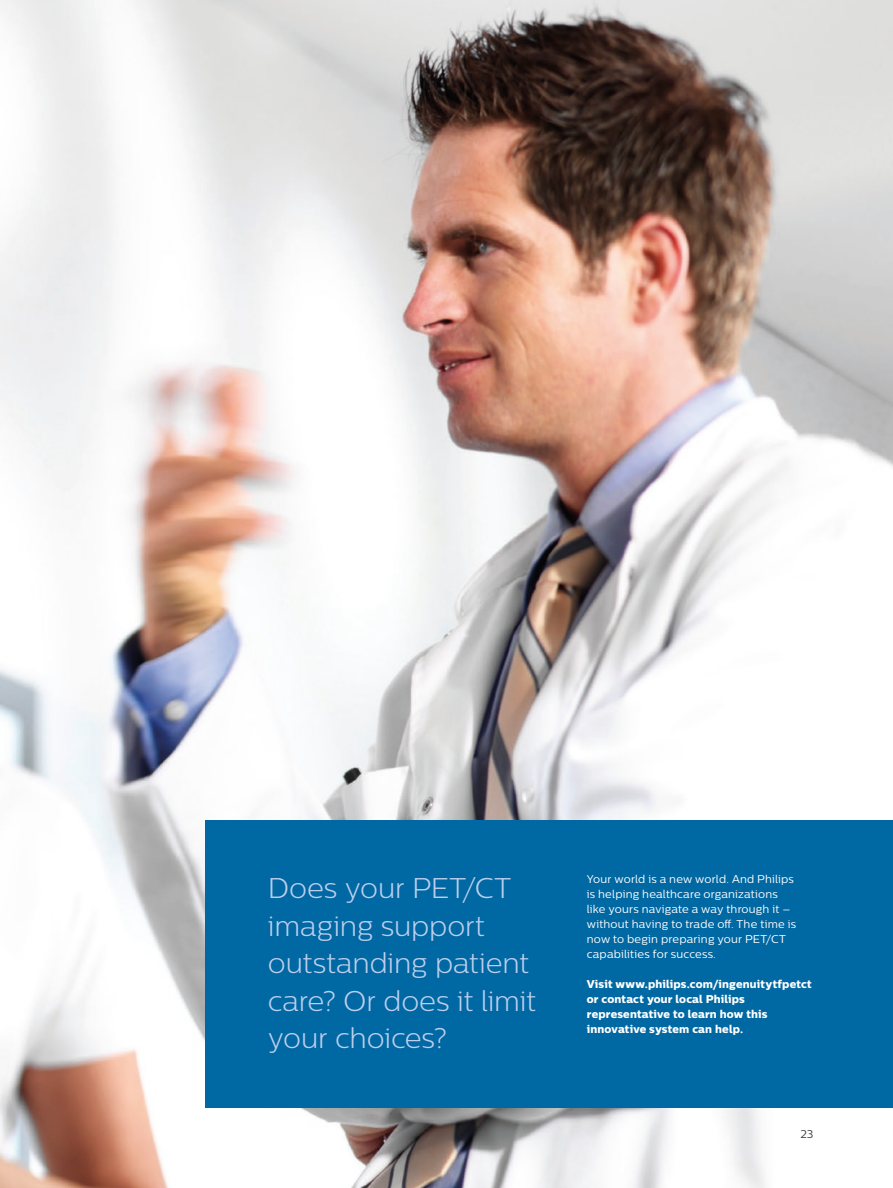
<style>
.page{position:relative;width:893px;height:1188px;background:#fff}
.page>*{position:absolute;margin:0;border:0;box-sizing:border-box;transform-origin:0 0}
.t1{font:300 28.5px/37.5px "Centrale Sans";letter-spacing:-.005em;color:#bdcfed}
.t2{font:11.25px/15px "Centrale Sans";letter-spacing:.015em;color:#fff}
.t3{font:11.25px/15px "Centrale Sans X Bold";letter-spacing:.01em;color:#fff}
.t4{font:11.25px "Centrale Sans";color:#3d3d3c}
</style>
<div class="page">
<img style="left:0;top:0;width:893px;height:1188px">
<div style="left:206px;top:820px;width:687px;height:287px;background:#0068a3"></div>
<h1 class="t1" style="left:268px;top:869px;width:270px">Does your PET/CT imaging support outstanding patient care? Or does it limit your choices?</h1>
<p class="t2" style="left:587px;top:872px;width:211px">Your world is a new world. And Philips is helping healthcare organizations like yours navigate a way through it – without having to trade off. The time is now to begin preparing your PET/CT capabilities for success.</p>
<p class="t3" style="left:587px;top:977px;width:227px">Visit www.philips.com/ingenuitytfpetct or contact your local Philips representative to learn how this innovative system can help.</p>
<p class="t4" style="left:800px;top:1128px;width:15px">23</p>
</div>
